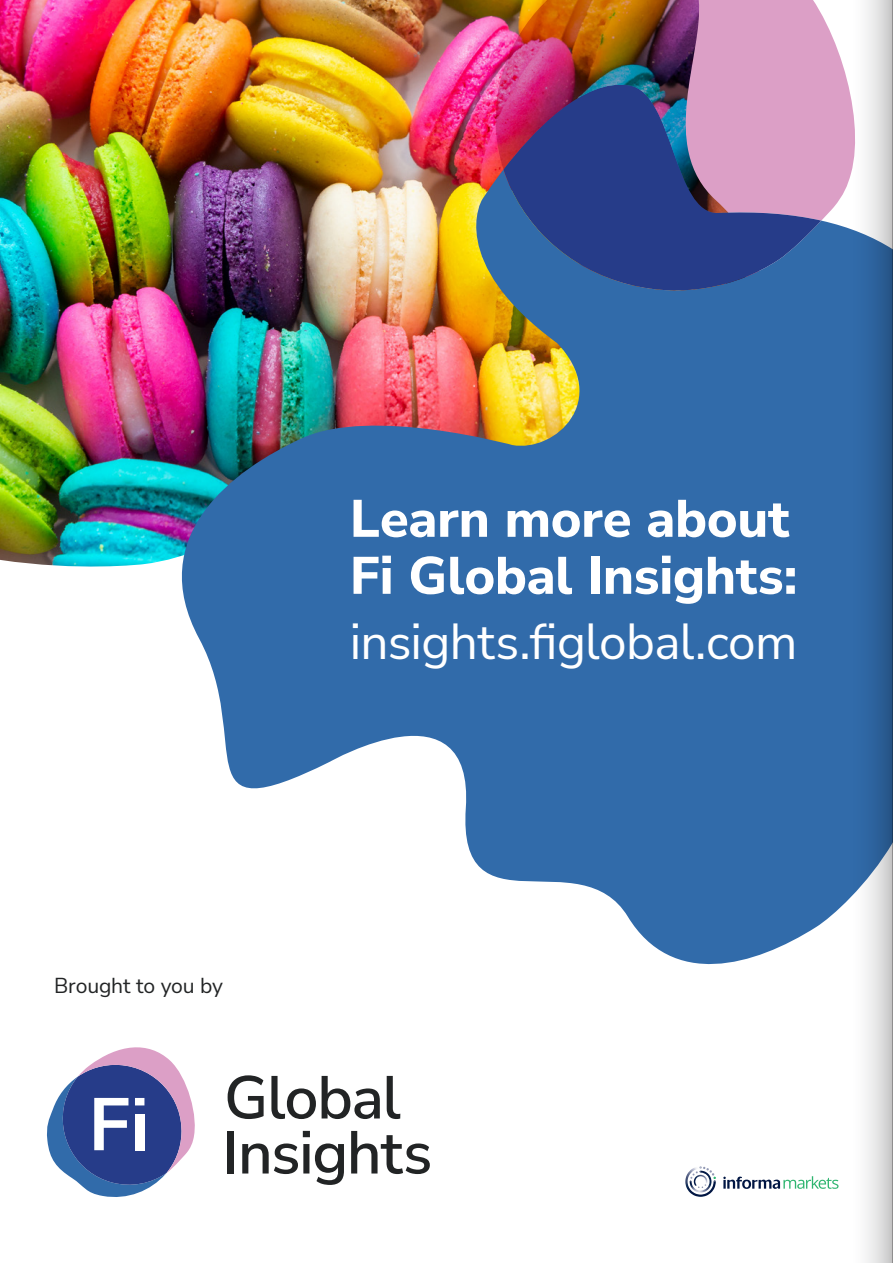
<style>
.page{position:relative;width:893px;height:1263px;background:#fff}
.page>*{position:absolute;margin:0;border:0;box-sizing:border-box;transform-origin:0 0}
.Headline{font:800 52.5px/57px "Nunito Sans";letter-spacing:-.005em;color:#fff}
.Headline-2{font:49.5px "Nunito Sans";letter-spacing:-.015em;color:#fff}
.Intro{font:21.15px "Nunito Sans";letter-spacing:-.005em;color:#222425}
</style>
<div class="page">
<svg style="left:47px;top:1047px;width:148px;height:150px"></svg>
<div style="left:135px;top:1098px;width:9px;height:7px;background:#fff"></div>
<div style="left:135px;top:1114px;width:9px;height:36px;background:#fff"></div>
<div style="left:228px;top:1131px;width:6px;height:42px;background:#222425"></div>
<svg style="left:242px;top:1131px;width:102px;height:54px"></svg>
<svg style="left:351px;top:1131px;width:79px;height:43px"></svg>
<svg style="left:228px;top:1075px;width:36px;height:44px"></svg>
<svg style="left:271px;top:1076px;width:45px;height:43px"></svg>
<svg style="left:322px;top:1076px;width:58px;height:43px"></svg>
<svg style="left:387px;top:1076px;width:13px;height:43px"></svg>
<img style="left:0;top:0;width:494px;height:567px">
<img style="left:494px;top:0;width:345px;height:170px">
<img style="left:164px;top:170px;width:675px;height:795px">
<svg style="left:503px;top:78px;width:318px;height:220px;background:#5d5b99"></svg>
<img style="left:685px;top:1171px;width:30px;height:26px">
<img style="left:690px;top:1188px;width:21px;height:4px">
<svg style="left:690px;top:1166px;width:26px;height:22px"></svg>
<svg style="left:723px;top:1176px;width:115px;height:13px"></svg>
<svg style="left:839px;top:0;width:54px;height:1263px"></svg>
<p class="Intro" style="left:54px;top:971px;width:171px">Brought to you by</p>
<p class="Headline" style="left:350px;top:488px;width:449px">Learn more about<br>Fi Global Insights:</p>
<p class="Headline-2" style="left:350px;top:608px;width:449px">insights.figlobal.com</p>
</div>
